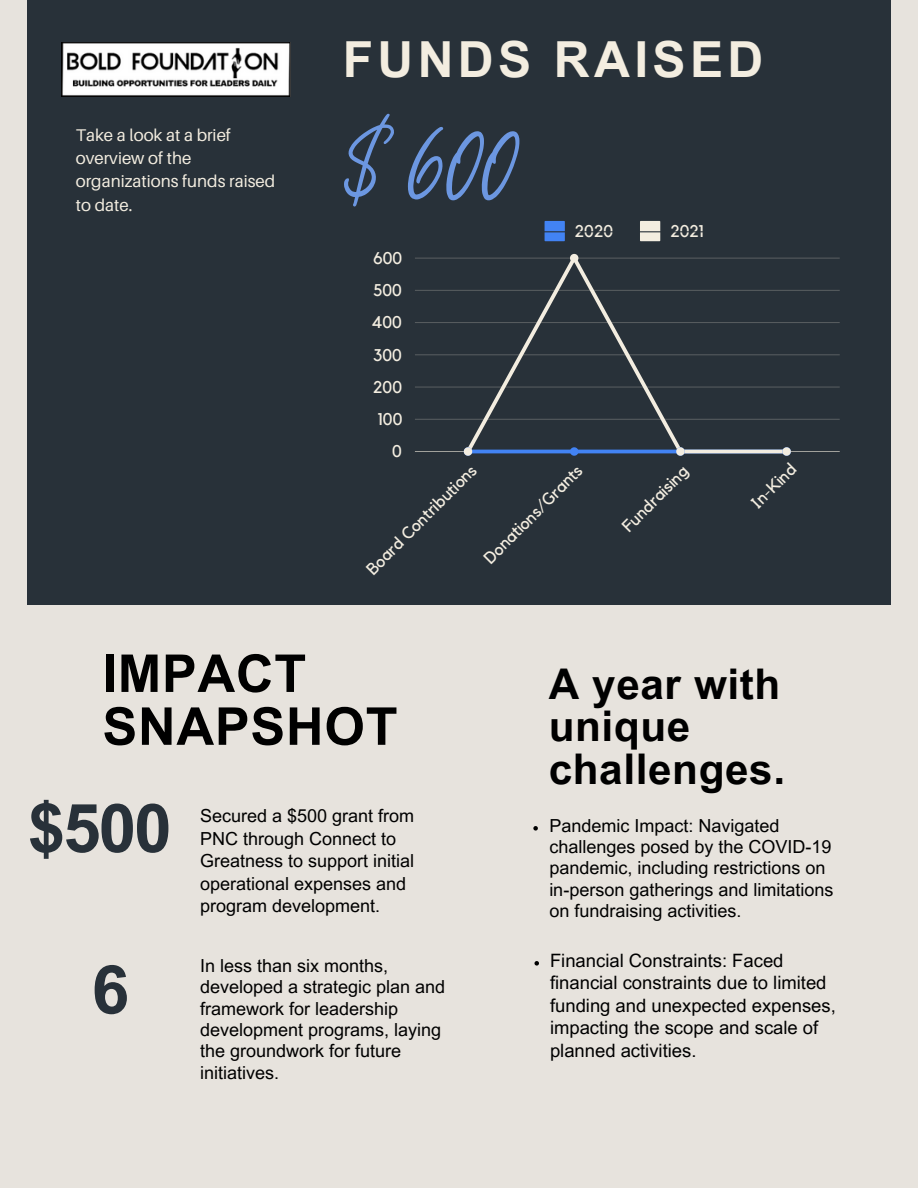
<style>
.page{position:relative;width:918px;height:1188px;background:#e7e3dd}
.page>*{position:absolute;margin:0;border:0;box-sizing:border-box;transform-origin:0 0}
.t1{font:105.75px "Suluscript";color:#6c97e1}
.t2{font:700 67.5px "Arial MT Pro";color:#283139}
.t3{font:700 52.2px/52.8px "Arial MT Pro";letter-spacing:.015em;color:#000}
.t4{font:700 49.8px "Arial MT Pro";letter-spacing:.085em;color:#f3ede0}
.t5{font:700 42.3px/42.8px "Arial MT Pro";letter-spacing:.015em;color:#000}
.t6{font:18.45px/22.5px "Arial MT Pro";color:#000}
.t7{font:18px/21.3px "Arial MT Pro";color:#000}
.t8{font:16.95px "Kollektif";color:#f3ede0}
.t9{font:16.95px/23.2px "Aileron";color:#f3ede0}
</style>
<div class="page">
<div style="left:28px;top:0;width:862px;height:605px;background:#283139"></div>
<svg style="left:545px;top:221px;width:20px;height:20px"></svg>
<svg style="left:640px;top:221px;width:20px;height:20px"></svg>
<hr style="left:415px;top:419px;width:425px;height:1px;background:#f3ede0">
<hr style="left:415px;top:387px;width:425px;height:1px;background:#f3ede0">
<hr style="left:415px;top:354px;width:425px;height:1px;background:#f3ede0">
<hr style="left:415px;top:322px;width:425px;height:1px;background:#f3ede0">
<hr style="left:415px;top:290px;width:425px;height:1px;background:#f3ede0">
<hr style="left:415px;top:258px;width:425px;height:1px;background:#f3ede0">
<hr style="left:415px;top:451px;width:425px;height:1px;background:#f3ede0">
<hr style="left:680px;top:450px;width:107px;height:3px;background:#f3ede0">
<svg style="left:463px;top:253px;width:223px;height:203px"></svg>
<svg style="left:782px;top:447px;width:9px;height:9px"></svg>
<hr style="left:343px;top:231px;width:456px;height:1px;background:#283139">
<img style="left:62px;top:42px;width:228px;height:54px">
<svg style="left:533px;top:826px;width:5px;height:5px"></svg>
<svg style="left:535px;top:961px;width:4px;height:5px"></svg>
<p class="t9" style="left:76px;top:123px;width:201px">Take a look at a brief overview of the organizations funds raised to date.</p>
<p class="t4" style="left:343px;top:41px;width:422px">FUNDS RAISED</p>
<p class="t1" style="left:339px;top:93px;width:179px">$600</p>
<p class="t8" style="left:373px;top:250px;width:31px">600</p>
<p class="t8" style="left:373px;top:283px;width:30px">500</p>
<p class="t8" style="left:372px;top:315px;width:32px">400</p>
<p class="t8" style="left:373px;top:347px;width:30px">300</p>
<p class="t8" style="left:373px;top:379px;width:30px">200</p>
<p class="t8" style="left:378px;top:411px;width:26px">100</p>
<p class="t8" style="left:392px;top:444px;width:11px">0</p>
<p class="t8" style="left:575px;top:223px;width:40px">2020</p>
<p class="t8" style="left:670px;top:223px;width:35px">2021</p>
<p class="t8" style="left:364px;top:566px;width:149px;rotate:-45deg">Board Contributions</p>
<p class="t8" style="left:481px;top:555px;width:133px;rotate:-45deg">Donations/Grants</p>
<p class="t8" style="left:619px;top:523px;width:88px;rotate:-45deg">Fundraising</p>
<p class="t8" style="left:748px;top:500px;width:58px;rotate:-45deg">In-Kind</p>
<h4 class="t3" style="left:103px;top:654px;width:297px">IMPACT<br>SNAPSHOT</h4>
<h2 class="t2" style="left:28px;top:803px;width:146px">$500</h2>
<p class="t7" style="left:200px;top:807px;width:216px;line-height:22.5px">Secured a $500 grant from<br>PNC through Connect to<br>Greatness to support initial operational expenses and program development.</p>
<p class="t2" style="left:92px;top:964px;width:39px">6</p>
<p class="t7" style="left:200px;top:957px;width:247px">In less than six months, developed a strategic plan and framework for leadership development programs, laying the groundwork for future initiatives.</p>
<h3 class="t5" style="left:549px;top:668px;width:238px">A year with unique challenges.</h3>
<h3 class="t7" style="left:549px;top:817px;width:286px">Pandemic Impact: Navigated challenges posed by the COVID-19 pandemic, including restrictions on in-person gatherings and limitations on fundraising activities.</h3>
<h1 class="t6" style="left:550px;top:951px;width:287px">Financial Constraints: Faced financial constraints due to limited funding and unexpected expenses, impacting the scope and scale of planned activities.</h1>
</div>
